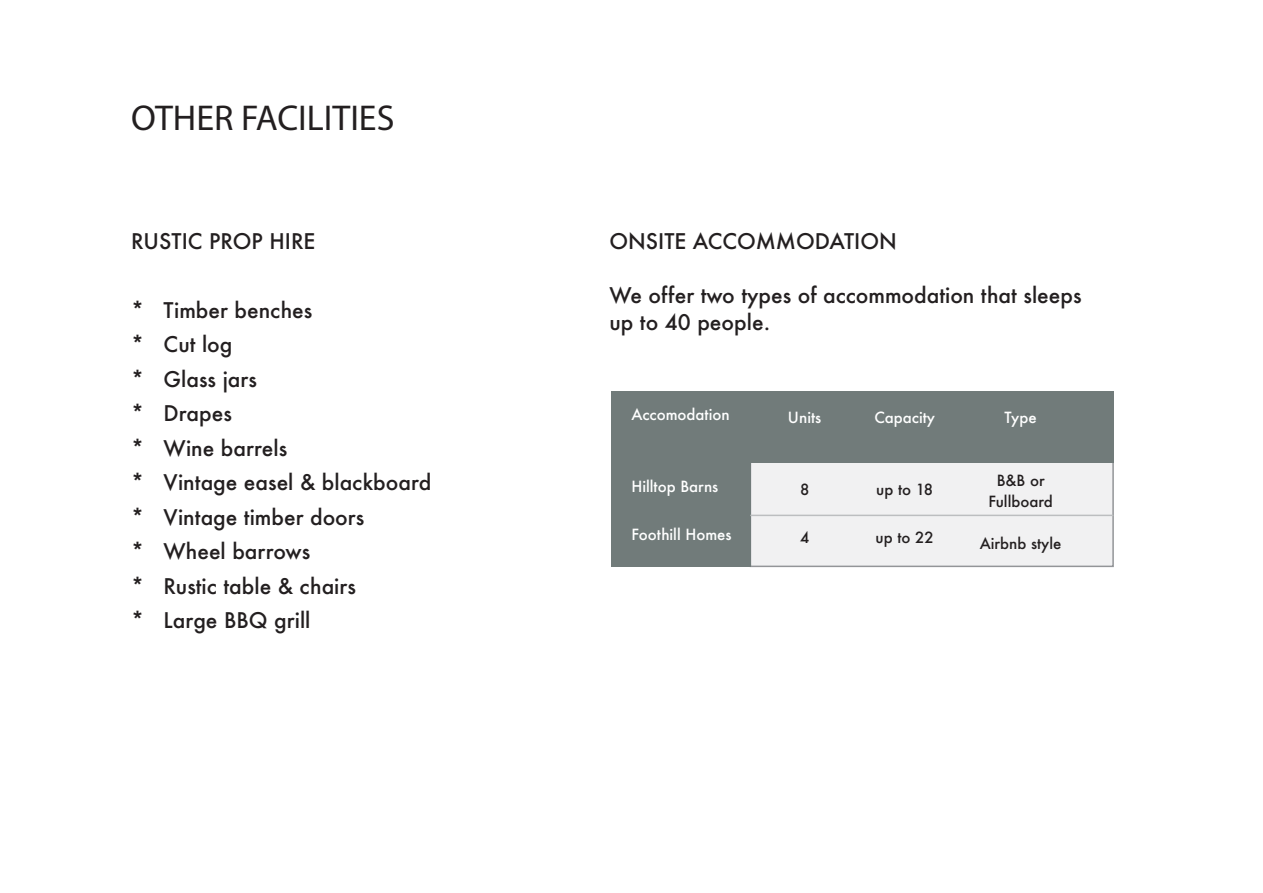
<style>
.page{position:relative;width:1263px;height:893px;background:#fff}
.page>*{position:absolute;margin:0;border:0;box-sizing:border-box;transform-origin:0 0}
.t1{font:36px "Myriad Pro";color:#231f20}
.t2{font:500 21px/34.5px "Futura";color:#231f20}
.t3{font:500 15px "Futura";color:#fff}
.t4{font:500 15px/21px "Futura";color:#231f20;text-align:center}
</style>
<div class="page">
<div style="left:750px;top:461px;width:364px;height:106px;background:#f1f1f2;border:2px solid #939598"></div>
<div style="left:714px;top:391px;width:399px;height:72px;background:#717b7a"></div>
<div style="left:611px;top:391px;width:139px;height:175px;background:#717b7a"></div>
<hr style="left:750px;top:515px;width:363px;height:1px;background:#bcbec0">
<h1 class="t1" style="left:131px;top:96px;width:265px">OTHER FACILITIES</h1>
<p class="t2" style="left:131px;top:223px;width:186px">RUSTIC PROP HIRE</p>
<p class="t2" style="left:131px;top:292px;width:302px">* Timber benches<br>* Cut log<br>* Glass jars<br>* Drapes<br>* Wine barrels<br>* Vintage easel &amp; blackboard * Vintage timber doors<br>* Wheel barrows<br>* Rustic table &amp; chairs<br>* Large BBQ grill</p>
<p class="t2" style="left:609px;top:223px;width:289px">ONSITE ACCOMMODATION</p>
<p class="t2" style="left:609px;top:281px;width:474px;line-height:27px">We offer two types of accommodation that sleeps up to 40 people.</p>
<p class="t3" style="left:631px;top:404px;width:100px">Accomodation</p>
<p class="t3" style="left:631px;top:476px;width:89px">Hilltop Barns</p>
<p class="t3" style="left:631px;top:524px;width:102px">Foothill Homes</p>
<p class="t3" style="left:788px;top:408px;width:35px">Units</p>
<p class="t4" style="left:800px;top:479px;width:11px">8</p>
<p class="t4" style="left:800px;top:527px;width:11px">4</p>
<p class="t3" style="left:874px;top:408px;width:62px">Capacity</p>
<p class="t4" style="left:876px;top:479px;width:59px">up to 18</p>
<p class="t4" style="left:876px;top:527px;width:60px">up to 22</p>
<p class="t3" style="left:1005px;top:408px;width:34px">Type</p>
<p class="t4" style="left:988px;top:470px;width:66px">B&amp;B or<br>Fullboard</p>
<p class="t4" style="left:980px;top:533px;width:83px">Airbnb style</p>
</div>
